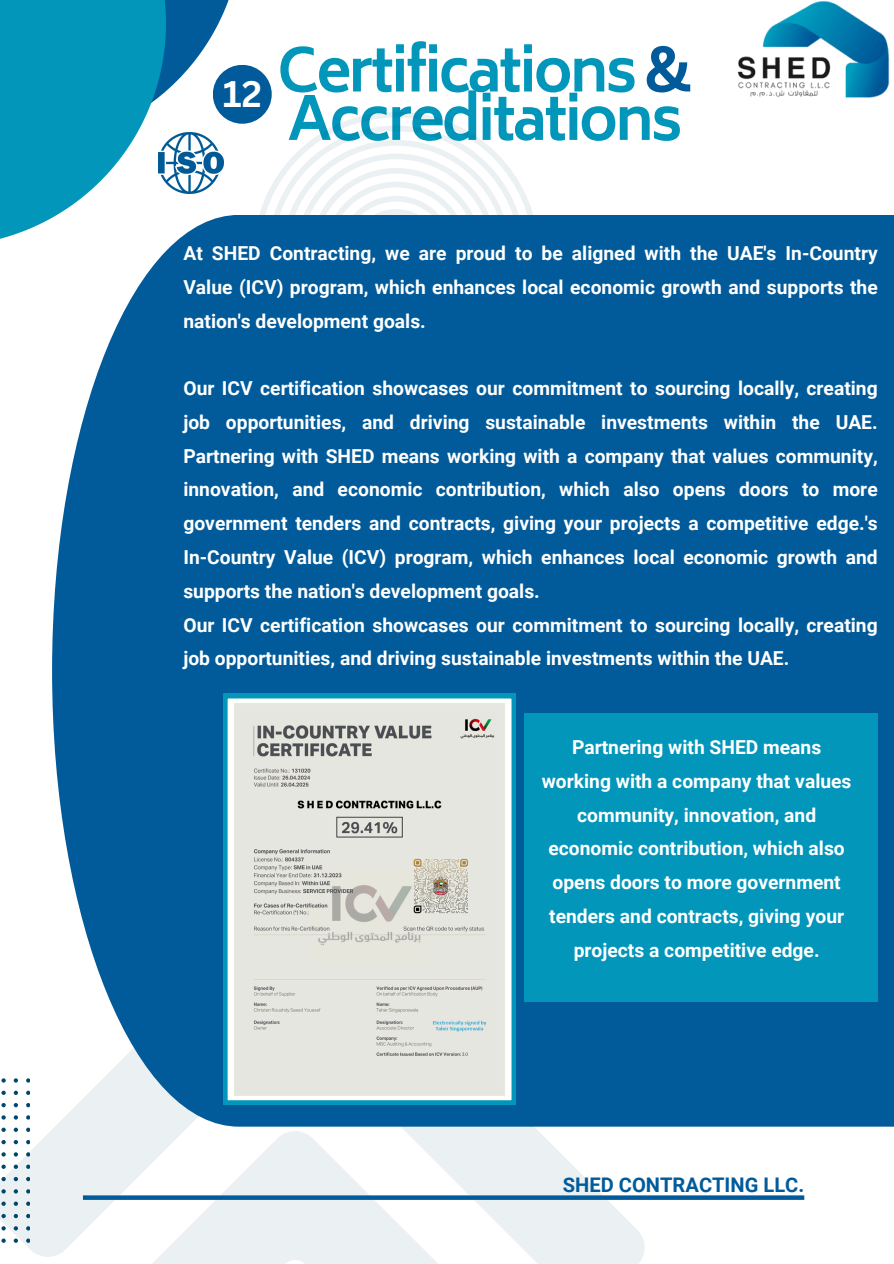
<style>
.page{position:relative;width:894px;height:1264px;background:#fff}
.page>*{position:absolute;margin:0;border:0;box-sizing:border-box;transform-origin:0 0}
.t1{font:700 58.5px/48.3px "Biryani";letter-spacing:-.05em;color:#0196ba}
.t2{font:700 36px "Canva Sans";color:#fff}
.t3{font:700 20.1px "Roboto";color:#015b9a}
.t4{font:700 19.2px/33.8px "Roboto";color:#fff;text-align:justify}
.s1{color:#015b9a}
</style>
<div class="page">
<svg style="left:0;top:1079px;width:644px;height:184px;fill:#ebf0f3"></svg>
<svg style="left:83px;top:1195px;width:721px;height:4px;fill:#015b9a"></svg>
<img style="left:737px;top:1px;width:153px;height:97px">
<div style="left:213px;top:65px;width:59px;height:59px;background:#015b9a;border-radius:50%"></div>
<svg style="left:1px;top:1238px;width:5px;height:4px"></svg>
<svg style="left:1px;top:1226px;width:5px;height:4px"></svg>
<svg style="left:1px;top:1213px;width:5px;height:5px"></svg>
<svg style="left:1px;top:1201px;width:5px;height:4px"></svg>
<svg style="left:1px;top:1189px;width:5px;height:4px"></svg>
<svg style="left:1px;top:1176px;width:5px;height:5px"></svg>
<svg style="left:1px;top:1164px;width:5px;height:4px"></svg>
<svg style="left:14px;top:1238px;width:4px;height:4px"></svg>
<svg style="left:14px;top:1226px;width:4px;height:4px"></svg>
<svg style="left:14px;top:1213px;width:4px;height:5px"></svg>
<svg style="left:14px;top:1201px;width:4px;height:4px"></svg>
<svg style="left:14px;top:1189px;width:4px;height:4px"></svg>
<svg style="left:14px;top:1176px;width:4px;height:5px"></svg>
<svg style="left:14px;top:1164px;width:4px;height:4px"></svg>
<svg style="left:26px;top:1238px;width:4px;height:4px"></svg>
<svg style="left:26px;top:1226px;width:4px;height:4px"></svg>
<svg style="left:26px;top:1213px;width:4px;height:5px"></svg>
<svg style="left:26px;top:1201px;width:4px;height:4px"></svg>
<svg style="left:26px;top:1189px;width:4px;height:4px"></svg>
<svg style="left:26px;top:1176px;width:4px;height:5px"></svg>
<svg style="left:26px;top:1164px;width:4px;height:4px"></svg>
<svg style="left:1px;top:1152px;width:5px;height:4px"></svg>
<svg style="left:1px;top:1139px;width:5px;height:5px"></svg>
<svg style="left:1px;top:1127px;width:5px;height:4px"></svg>
<svg style="left:1px;top:1115px;width:5px;height:4px"></svg>
<svg style="left:1px;top:1102px;width:5px;height:5px"></svg>
<svg style="left:1px;top:1090px;width:5px;height:4px"></svg>
<svg style="left:1px;top:1078px;width:5px;height:4px"></svg>
<svg style="left:14px;top:1152px;width:4px;height:4px"></svg>
<svg style="left:14px;top:1139px;width:4px;height:5px"></svg>
<svg style="left:14px;top:1127px;width:4px;height:4px"></svg>
<svg style="left:14px;top:1115px;width:4px;height:4px"></svg>
<svg style="left:14px;top:1102px;width:4px;height:5px"></svg>
<svg style="left:14px;top:1090px;width:4px;height:4px"></svg>
<svg style="left:14px;top:1078px;width:4px;height:4px"></svg>
<svg style="left:26px;top:1152px;width:4px;height:4px"></svg>
<svg style="left:26px;top:1139px;width:4px;height:5px"></svg>
<svg style="left:26px;top:1127px;width:4px;height:4px"></svg>
<svg style="left:26px;top:1115px;width:4px;height:4px"></svg>
<svg style="left:26px;top:1102px;width:4px;height:5px"></svg>
<svg style="left:26px;top:1090px;width:4px;height:4px"></svg>
<svg style="left:26px;top:1078px;width:4px;height:4px"></svg>
<svg style="left:254px;top:112px;width:279px;height:103px"></svg>
<div style="left:52px;top:215px;width:841px;height:911px;background:#015b9a"></div>
<svg style="left:223px;top:694px;width:292px;height:410px"></svg>
<div style="left:523px;top:713px;width:354px;height:288px;background:#0196ba"></div>
<svg style="left:0;top:0;width:242px;height:246px"></svg>
<p class="t2" style="left:223px;top:68px;width:41px">12</p>
<p class="t1" style="left:277px;top:47px;width:415px">Certifications <span class="s1">&amp;<br></span>Accreditations</p>
<p class="t4" style="left:183px;top:237px;width:695px">At SHED Contracting, we are proud to be aligned with the UAE's In-Country Value (ICV) program, which enhances local economic growth and supports the nation's development goals.</p>
<p class="t4" style="left:183px;top:372px;width:695px">Our ICV certification showcases our commitment to sourcing locally, creating job opportunities, and driving sustainable investments within the UAE.<br>Partnering with SHED means working with a company that values community, innovation, and economic contribution, which also opens doors to more government tenders and contracts, giving your projects a competitive edge.'s In-Country Value (ICV) program, which enhances local economic growth and supports the nation's development goals.</p>
<p class="t4" style="left:183px;top:608px;width:695px">Our ICV certification showcases our commitment to sourcing locally, creating job opportunities, and driving sustainable investments within the UAE.</p>
<p class="t4" style="left:541px;top:730px;width:311px;text-align:center">Partnering with SHED means working with a company that values community, innovation, and economic contribution, which also opens doors to more government tenders and contracts, giving your projects a competitive edge.</p>
<p class="t3" style="left:562px;top:1173px;width:243px">SHED CONTRACTING LLC.</p>
</div>
